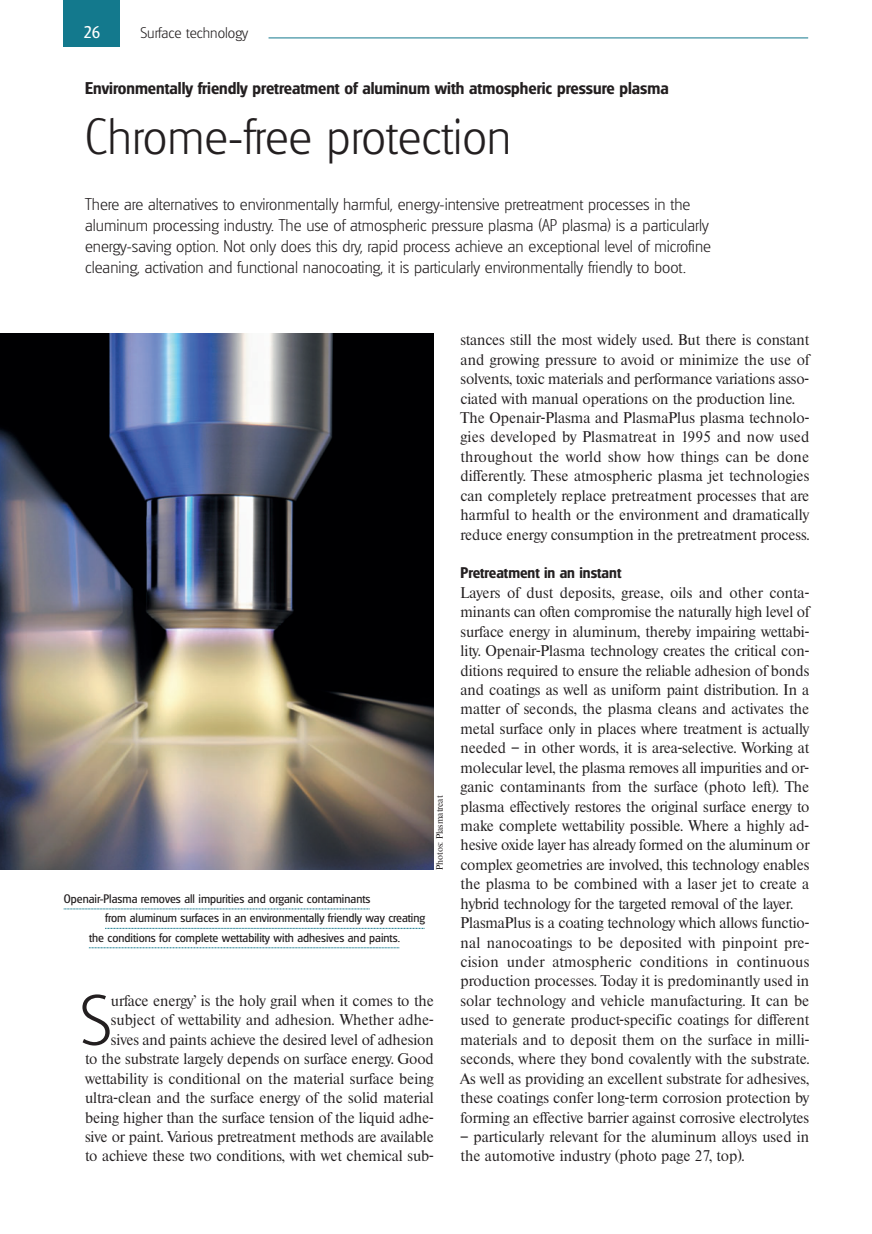
<style>
.page{position:relative;width:872px;height:1234px;background:#fff}
.page>*{position:absolute;margin:0;border:0;box-sizing:border-box;transform-origin:0 0}
.t1{font:200 68.85px "Glasgow Serial";color:#231f20}
.t2{font:200 49.5px "Glasgow Serial";color:#231f20}
.t3{font:200 16.5px/21px "Glasgow Serial";color:#231f20}
.t4{font:700 16.5px "Glasgow Serial";color:#231f20}
.t5{font:16.5px "Glasgow Serial";color:#fff}
.t6{font:15px/19.4px "Thames Serial";letter-spacing:-.005em;color:#231f20}
.t7{font:700 15px "Glasgow Serial";color:#231f20}
.t8{font:200 15px "Glasgow Serial";color:#231f20}
.t9{font:12px "Glasgow Serial";color:#231f20}
.t10{font:9px "Thames Serial";color:#231f20}
</style>
<div class="page">
<div style="left:64px;top:0;width:56px;height:47px;background:#13798d"></div>
<hr style="left:268px;top:38px;width:540px;height:1px;background:#13798d">
<img style="left:0;top:333px;width:434px;height:536px">
<svg style="left:64px;top:908px;width:306px;height:1px"></svg>
<svg style="left:106px;top:927px;width:319px;height:1px"></svg>
<svg style="left:89px;top:947px;width:310px;height:1px"></svg>
<p class="t5" style="left:83px;top:26px;width:18px">26</p>
<p class="t8" style="left:140px;top:27px;width:109px">Surface technology</p>
<p class="t4" style="left:85px;top:82px;width:585px">Environmentally friendly pretreatment of aluminum with atmospheric pressure plasma</p>
<h2 class="t2" style="left:85px;top:118px;width:428px">Chrome-free protection</h2>
<p class="t3" style="left:85px;top:195px;width:627px">There are alternatives to environmentally harmful, energy-intensive pretreatment processes in the aluminum processing industry. The use of atmospheric pressure plasma (AP plasma) is a particularly energy-saving option. Not only does this dry, rapid process achieve an exceptional level of microfine cleaning, activation and functional nanocoating, it is particularly environmentally friendly to boot.</p>
<p class="t9" style="left:64px;top:893px;width:308px">Openair-Plasma removes all impurities and organic contaminants</p>
<p class="t9" style="left:105px;top:913px;width:321px">from aluminum surfaces in an environmentally friendly way creating</p>
<p class="t9" style="left:89px;top:932px;width:312px">the conditions for complete wettability with adhesives and paints.</p>
<p class="t10" style="left:436px;top:869px;width:76px;rotate:-90deg">Photos: Plasmatreat</p>
<h1 class="t1" style="left:80px;top:994px;width:33px">S</h1>
<p class="t6" style="left:85px;top:991px;width:350px;text-align:right">urface energy’ is the holy grail when it comes to the subject of wettability and adhesion. Whether adhe&shy;sives and paints achieve the desired level of adhesion<br>to the substrate largely depends on surface energy. Good wettability is conditional on the material surface being ultra-clean and the surface energy of the solid material being higher than the surface tension of the liquid adhe&shy;sive or paint. Various pretreatment methods are available to achieve these two conditions, with wet chemical sub-</p>
<p class="t6" style="left:460px;top:331px;width:350px">stances still the most widely used. But there is constant and growing pressure to avoid or minimize the use of solvents, toxic materials and performance varia tions asso&shy;ciated with manual operations on the production line.<br>The Openair-Plasma and PlasmaPlus plasma technolo&shy;gies developed by Plasmatreat in 1995 and now used throughout the world show how things can be done differently. These atmospheric plasma jet technologies can completely replace pretreatment processes that are harmful to health or the environment and dramatically reduce energy consumption in the pretreatment process.</p>
<p class="t7" style="left:460px;top:567px;width:162px">Pretreatment in an instant</p>
<p class="t6" style="left:460px;top:584px;width:350px">Layers of dust deposits, grease, oils and other conta - minants can often compromise the naturally high level of surface energy in aluminum, thereby impairing wettabi - lity. Openair-Plasma technology creates the critical con&shy;ditions required to ensure the reliable adhesion of bonds and coatings as well as uniform paint distribution. In a matter of seconds, the plasma cleans and activates the metal surface only in places where treatment is actually needed – in other words, it is area-selective. Working at molecular level, the plasma removes all impurities and or&shy;ganic contaminants from the surface (photo left). The plasma effectively restores the original surface energy to make complete wettability possible. Where a highly ad - hesive oxide layer has already formed on the aluminum or complex geometries are involved, this technology enables the plasma to be combined with a laser jet to create a hybrid technology for the targeted removal of the layer.<br>PlasmaPlus is a coating technology which allows functio&shy;nal nanocoatings to be deposited with pinpoint pre - cision under atmospheric conditions in continuous production processes. Today it is predominantly used in solar technology and vehicle manufacturing. It can be used to generate product-specific coatings for different materials and to deposit them on the surface in milli - seconds, where they bond covalently with the substrate.<br>As well as providing an excellent substrate for adhesives, these coatings confer long-term corrosion protection by forming an effective barrier against corrosive electrolytes</p>
<p class="t6" style="left:460px;top:1127px;width:350px">– particularly relevant for the aluminum alloys used in the automotive industry (photo page 27, top).</p>
</div>
